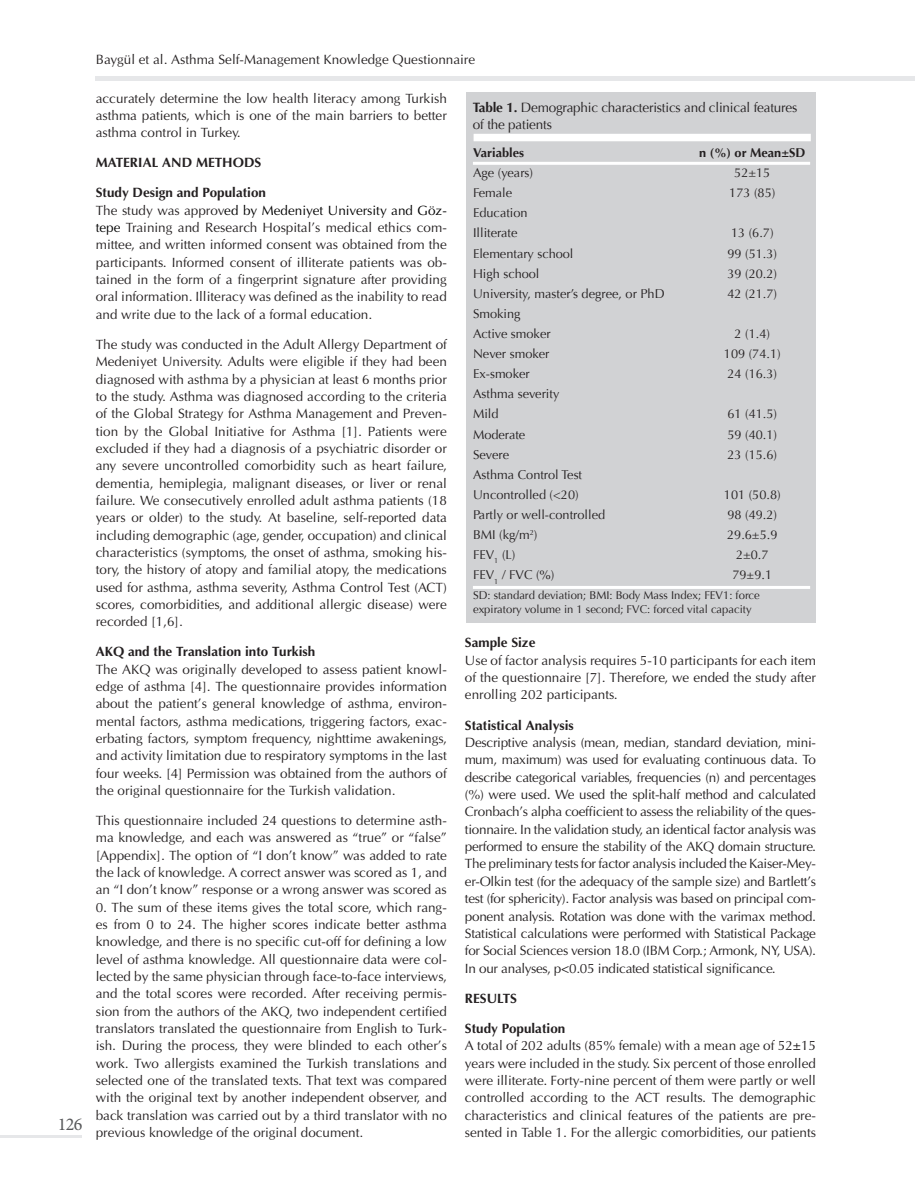
<style>
.page{position:relative;width:915px;height:1191px;background:#fff}
.page>*{position:absolute;margin:0;border:0;box-sizing:border-box;transform-origin:0 0}
.t1{font:18px "Minion Pro";color:#57585a}
.t2{font:13.5px/17.2px "Optima Normal Tr";color:#231f20;text-align:justify}
.t3{font:13.5px "Optima Bold Tr";color:#231f20}
.t4{font:13.5px/16.2px "Optima";letter-spacing:-.015em;color:#231f20}
.t5{font:12.75px "Optima";color:#231f20}
.t6{font:700 12.75px "Optima";color:#231f20}
.t7{font:11.25px/14.2px "Optima";color:#231f20}
.s1{color:#000}
.s2{font-weight:700}
</style>
<div class="page">
<div style="left:466px;top:92px;width:349px;height:531px;background:#d1d2d4"></div>
<div style="left:473px;top:134px;width:337px;height:7px;background:#fff"></div>
<hr style="left:472px;top:162px;width:337px;height:3px;background:#fff">
<hr style="left:472px;top:586px;width:337px;height:3px;background:#fff">
<hr style="left:0;top:1135px;width:82px;height:3px;background:#e6e7e9">
<hr style="left:96px;top:77px;width:818px;height:4px;background:#e6e7e9">
<p class="t1" style="left:58px;top:1112px;width:26px">126</p>
<p class="t2" style="left:96px;top:51px;width:381px">Baygül et al. Asthma Self-Management Knowledge Questionnaire</p>
<p class="t2" style="left:96px;top:89px;width:352px">accurately determine the low health literacy among Turkish asthma patients, which is one of the main barriers to better asthma control in Turkey.</p>
<p class="t3" style="left:96px;top:154px;width:167px">MATERIAL AND METHODS</p>
<p class="t3" style="left:96px;top:184px;width:172px">Study Design and Population</p>
<p class="t2" style="left:96px;top:202px;width:352px">The study was approv<span class="s1">ed by Medeniyet University and Göz&shy;tepe</span> Training and Research Hospital’s medical ethics com&shy;mittee, and written informed consent was obtained from the participants. Informed consent of illiterate patients was ob&shy;tained in the form of a fingerprint signature after providing oral information. Illiteracy was defined as the inability to read and write due to the lack of a formal education.</p>
<p class="t2" style="left:96px;top:336px;width:352px">The study was conducted in the Adult Allergy Department of Medeniyet University. Adults were eligible if they had been diagnosed with asthma by a physician at least 6 months prior to the study. Asthma was diagnosed according to the criteria of the Global Strategy for Asthma Management and Preven&shy;tion by the Global Initiative for Asthma [1]. Patients were excluded if they had a diagnosis of a psychiatric disorder or any severe uncontrolled comorbidity such as heart failure, dementia, hemiplegia, malignant diseases, or liver or renal failure. We consecutively enrolled adult asthma patients (18 years or older) to the study. At baseline, self-reported data including demographic (age, gender, occupation) and clinical characteristics (symptoms, the onset of asthma, smoking his&shy;tory, the history of atopy and familial atopy, the medications used for asthma, asthma severity, Asthma Control Test (ACT) scores, comorbidities, and additional allergic disease) were recorded [1,6].</p>
<p class="t3" style="left:96px;top:643px;width:221px">AKQ and the Translation into Turkish</p>
<p class="t2" style="left:96px;top:660px;width:352px">The AKQ was originally developed to assess patient knowl&shy;edge of asthma [4]. The questionnaire provides information about the patient’s general knowledge of asthma, environ&shy;mental factors, asthma medications, triggering factors, exac&shy;erbating factors, symptom frequency, nighttime awakenings, and activity limitation due to respiratory symptoms in the last four weeks. [4] Permission was obtained from the authors of the original questionnaire for the Turkish validation.</p>
<p class="t2" style="left:96px;top:812px;width:352px">This questionnaire included 24 questions to determine asth&shy;ma knowledge, and each was answered as “true” or “false” [Appendix]. The option of “I don’t know” was added to rate the lack of knowledge. A correct answer was scored as 1, and an “I don’t know” response or a wrong answer was scored as</p>
<p class="t2" style="left:96px;top:898px;width:352px">0. The sum of these items gives the total score, which rang&shy;es from 0 to 24. The higher scores indicate better asthma knowledge, and there is no specific cut-off for defining a low level of asthma knowledge. All questionnaire data were col&shy;lected by the same physician through face-to-face interviews, and the total scores were recorded. After receiving permis&shy;sion from the authors of the AKQ, two independent certified translators translated the questionnaire from English to Turk&shy;ish. During the process, they were blinded to each other’s work. Two allergists examined the Turkish translations and selected one of the translated texts. That text was compared with the original text by another independent observer, and back translation was carried out by a third translator with no previous knowledge of the original document.</p>
<p class="t4" style="left:472px;top:100px;width:326px"><span class="s2">Table 1.</span> Demographic characteristics and clinical features of the patients</p>
<p class="t6" style="left:473px;top:145px;width:53px">Variables</p>
<p class="t6" style="left:699px;top:145px;width:108px">n (%) or Mean±SD</p>
<p class="t5" style="left:473px;top:165px;width:61px">Age (years)</p>
<p class="t5" style="left:734px;top:165px;width:38px">52±15</p>
<p class="t5" style="left:473px;top:185px;width:41px">Female</p>
<p class="t5" style="left:729px;top:185px;width:48px">173 (85)</p>
<p class="t5" style="left:473px;top:206px;width:56px">Education</p>
<p class="t5" style="left:473px;top:226px;width:46px">Illiterate</p>
<p class="t5" style="left:730px;top:226px;width:44px">13 (6.7)</p>
<p class="t5" style="left:473px;top:246px;width:102px">Elementary school</p>
<p class="t5" style="left:727px;top:246px;width:51px">99 (51.3)</p>
<p class="t5" style="left:473px;top:266px;width:68px">High school</p>
<p class="t5" style="left:727px;top:266px;width:51px">39 (20.2)</p>
<p class="t5" style="left:473px;top:286px;width:193px">University, master’s degree, or PhD</p>
<p class="t5" style="left:727px;top:286px;width:51px">42 (21.7)</p>
<p class="t5" style="left:473px;top:306px;width:49px">Smoking</p>
<p class="t5" style="left:473px;top:326px;width:79px">Active smoker</p>
<p class="t5" style="left:734px;top:326px;width:37px">2 (1.4)</p>
<p class="t5" style="left:473px;top:346px;width:78px">Never smoker</p>
<p class="t5" style="left:723px;top:346px;width:58px">109 (74.1)</p>
<p class="t5" style="left:473px;top:366px;width:58px">Ex-smoker</p>
<p class="t5" style="left:727px;top:366px;width:51px">24 (16.3)</p>
<p class="t5" style="left:473px;top:386px;width:88px">Asthma severity</p>
<p class="t5" style="left:473px;top:407px;width:27px">Mild</p>
<p class="t5" style="left:727px;top:407px;width:51px">61 (41.5)</p>
<p class="t5" style="left:473px;top:427px;width:54px">Moderate</p>
<p class="t5" style="left:727px;top:427px;width:51px">59 (40.1)</p>
<p class="t5" style="left:473px;top:447px;width:37px">Severe</p>
<p class="t5" style="left:727px;top:447px;width:51px">23 (15.6)</p>
<p class="t5" style="left:473px;top:467px;width:111px">Asthma Control Test</p>
<p class="t5" style="left:473px;top:487px;width:107px">Uncontrolled (&lt;20)</p>
<p class="t5" style="left:723px;top:487px;width:58px">101 (50.8)</p>
<p class="t5" style="left:473px;top:507px;width:134px">Partly or well-controlled</p>
<p class="t5" style="left:727px;top:507px;width:51px">98 (49.2)</p>
<p class="t5" style="left:473px;top:527px;width:66px">BMI (kg/m<sup>2</sup>)</p>
<p class="t5" style="left:726px;top:527px;width:52px">29.6±5.9</p>
<p class="t5" style="left:473px;top:547px;width:44px">FEV<sub>1</sub> (L)</p>
<p class="t5" style="left:735px;top:547px;width:34px">2±0.7</p>
<p class="t5" style="left:473px;top:567px;width:83px">FEV<sub>1</sub> / FVC (%)</p>
<p class="t5" style="left:732px;top:567px;width:41px">79±9.1</p>
<p class="t7" style="left:473px;top:588px;width:288px">SD: standard deviation; BMI: Body Mass Index; FEV1: force expiratory volume in 1 second; FVC: forced vital capacity</p>
<p class="t3" style="left:464px;top:634px;width:72px">Sample Size</p>
<p class="t2" style="left:464px;top:651px;width:352px">Use of factor analysis requires 5-10 participants for each item of the questionnaire [7]. Therefore, we ended the study after enrolling 202 participants.</p>
<p class="t3" style="left:464px;top:716px;width:110px">Statistical Analysis</p>
<p class="t2" style="left:464px;top:733px;width:352px">Descriptive analysis (mean, median, standard deviation, mini&shy;mum, maximum) was used for evaluating continuous data. To describe categorical variables, frequencies (n) and percentages (%) were used. We used the split-half method and calculated Cronbach’s alpha coefficient to assess the reliability of the ques&shy;tionnaire. In the validation study, an identical factor analysis was performed to ensure the stability of the AKQ domain structure.<br>The preliminary tests for factor analysis included the Kaiser-Mey&shy;er-Olkin test (for the adequacy of the sample size) and Bartlett’s test (for sphericity). Factor analysis was based on principal com&shy;ponent analysis. Rotation was done with the varimax method.<br>Statistical calculations were performed with Statistical Package for Social Sciences version 18.0 (IBM Corp.; Armonk, NY, USA).<br>In our analyses, p&lt;0.05 indicated statistical significance.</p>
<p class="t3" style="left:464px;top:989px;width:54px">RESULTS</p>
<p class="t3" style="left:464px;top:1019px;width:102px">Study Population</p>
<p class="t2" style="left:464px;top:1037px;width:352px">A total of 202 adults (85% female) with a mean age of 52±15 years were included in the study. Six percent of those enrolled were illiterate. Forty-nine percent of them were partly or well controlled according to the ACT results. The demographic characteristics and clinical features of the patients are pre&shy;sented in Table 1. For the allergic comorbidities, our patients</p>
</div>
